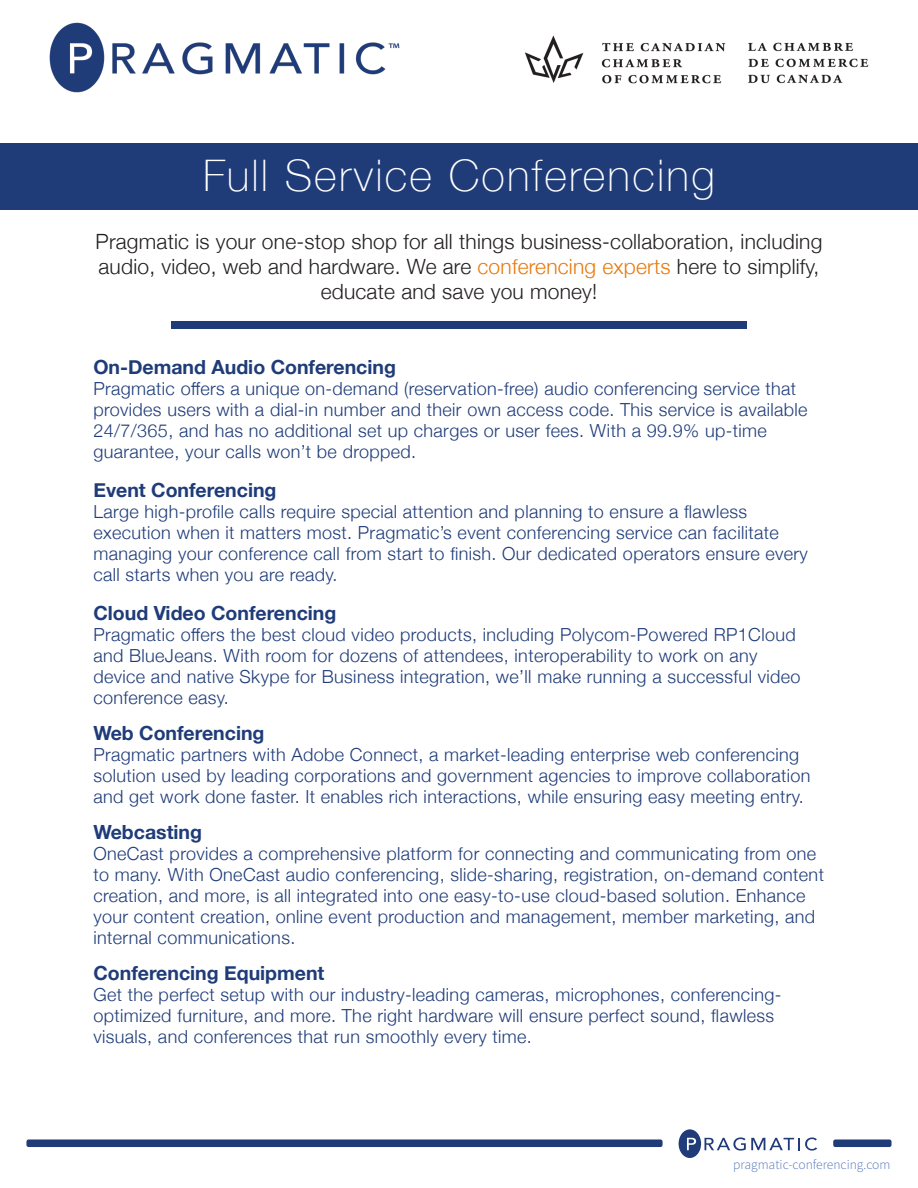
<style>
.page{position:relative;width:918px;height:1188px;background:#fff}
.page>*{position:absolute;margin:0;border:0;box-sizing:border-box;transform-origin:0 0}
.t1{font:100 43.5px "Helvetica Neue";letter-spacing:.05em;color:#fff}
.t2{font:300 21px/25.2px "Helvetica Neue";letter-spacing:.01em;color:#231f20;text-align:center}
.t3{font:700 19.5px "Helvetica Neue";color:#1f3c79}
.t4{font:300 18px/21px "Helvetica Neue";letter-spacing:.02em;color:#1f3c79}
.t5{font:300 13.5px "Source Sans Pro";color:#5375bc}
.s1{color:#e87a0c}
</style>
<div class="page">
<div style="left:0;top:143px;width:918px;height:67px;background:#1f3c79"></div>
<div style="left:171px;top:321px;width:576px;height:8px;background:#1f3c79"></div>
<div style="left:27px;top:1140px;width:635px;height:6px;background:#1f3c79;border-radius:2px"></div>
<div style="left:26px;top:1139px;width:637px;height:8px;border:2px solid #1f3c79;border-radius:2px"></div>
<div style="left:834px;top:1140px;width:57px;height:6px;background:#1f3c79;border-radius:2px"></div>
<div style="left:833px;top:1139px;width:59px;height:8px;border:2px solid #1f3c79;border-radius:2px"></div>
<svg style="left:679px;top:1129px;width:138px;height:29px"></svg>
<img style="left:49px;top:22px;width:351px;height:71px">
<img style="left:524px;top:35px;width:345px;height:49px">
<p class="t1" style="left:203px;top:143px;width:513px">Full Service Conferencing</p>
<p class="t2" style="left:96px;top:227px;width:728px">Pragmatic is your one-stop shop for all things business-collaboration, including audio, video, web and hardware. We are <span class="s1">conferencing experts</span> here to simplify, educate and save you money!</p>
<p class="t3" style="left:93px;top:352px;width:304px">On-Demand Audio Conferencing</p>
<p class="t4" style="left:93px;top:377px;width:716px">Pragmatic offers a unique on-demand (reservation-free) audio conferencing service that provides users with a dial-in number and their own access code. This service is available 24/7/365, and has no additional set up charges or user fees. With a 99.9% up-time guarantee, your calls won’t be dropped.</p>
<p class="t3" style="left:93px;top:475px;width:185px">Event Conferencing</p>
<p class="t4" style="left:93px;top:500px;width:716px">Large high-profile calls require special attention and planning to ensure a flawless execution when it matters most. Pragmatic’s event conferencing service can facilitate managing your conference call from start to finish. Our dedicated operators ensure every call starts when you are ready.</p>
<p class="t3" style="left:93px;top:598px;width:245px">Cloud Video Conferencing</p>
<p class="t4" style="left:93px;top:623px;width:709px">Pragmatic offers the best cloud video products, including Polycom-Powered RP1Cloud and BlueJeans. With room for dozens of attendees, interoperability to work on any device and native Skype for Business integration, we’ll make running a successful video conference easy.</p>
<p class="t3" style="left:93px;top:718px;width:173px">Web Conferencing</p>
<p class="t4" style="left:93px;top:743px;width:719px">Pragmatic partners with Adobe Connect, a market-leading enterprise web conferencing solution used by leading corporations and government agencies to improve collaboration and get work done faster. It enables rich interactions, while ensuring easy meeting entry.</p>
<p class="t3" style="left:93px;top:817px;width:110px">Webcasting</p>
<p class="t4" style="left:93px;top:842px;width:732px">OneCast provides a comprehensive platform for connecting and communicating from one to many. With OneCast audio conferencing, slide-sharing, registration, on-demand content creation, and more, is all integrated into one easy-to-use cloud-based solution. Enhance your content creation, online event production and management, member marketing, and internal communications.</p>
<p class="t3" style="left:93px;top:958px;width:233px">Conferencing Equipment</p>
<p class="t4" style="left:93px;top:983px;width:690px">Get the perfect setup with our industry-leading cameras, microphones, conferencing&shy;optimized furniture, and more. The right hardware will ensure perfect sound, flawless visuals, and conferences that run smoothly every time.</p>
<p class="t5" style="left:733px;top:1157px;width:159px">pragmatic-conferencing.com</p>
</div>
